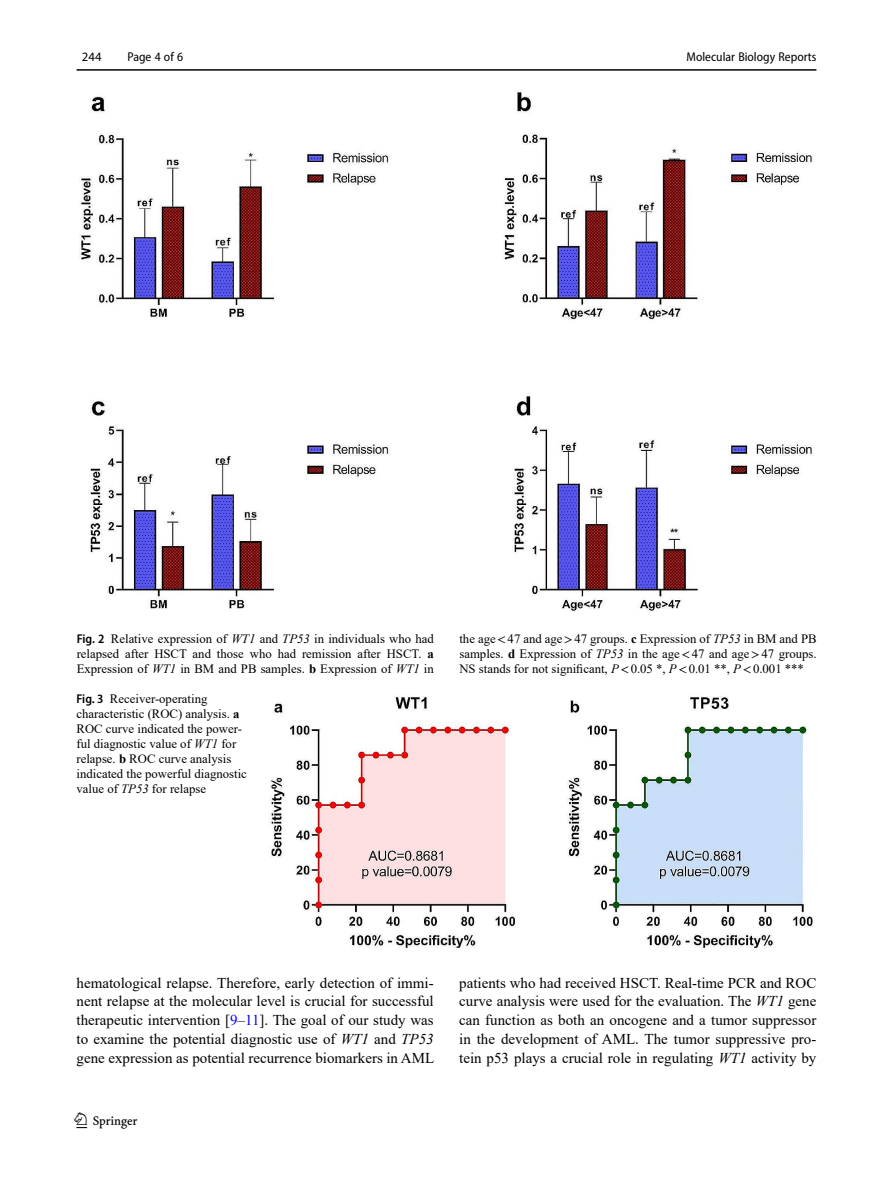
<style>
.page{position:relative;width:893px;height:1187px;background:#fff}
.page>*{position:absolute;margin:0;border:0;box-sizing:border-box;transform-origin:0 0}
.t1{font:22.5px "Springnew";color:#000}
.Body_Text{font:15px/18.8px "Times New Roman";color:#000;text-align:justify}
.Figure_Caption{font:12.75px/15px "Times New Roman";color:#000;text-align:justify}
.Figure_Caption_Side{font:12.75px/15px "Times New Roman";color:#000}
.t2{font:semi-condensed 12.75px "Myriad Pro";color:#000}
.t3{font:12.75px "Myriad Pro";color:#000}
.s1{font-family:"Myriad Pro";font-weight:600;font-stretch:semi-condensed}
.s2{font-style:italic}
.s3{font-weight:700}
.s4{font-family:"STIX"}
.s5{color:#00f}
</style>
<div class="page">
<hr style="left:77px;top:69px;width:739px;height:2px;background:#000">
<img style="left:270px;top:696px;width:543px;height:252px">
<img style="left:79px;top:90px;width:735px;height:522px">
<p class="t3" style="left:82px;top:48px;width:21px">244</p>
<p class="t2" style="left:127px;top:49px;width:57px">Page 4 of 6</p>
<p class="t2" style="left:687px;top:49px;width:131px">Molecular Biology Reports</p>
<p class="Figure_Caption" style="left:77px;top:630px;width:359px"><span class="s1">Fig. 2</span> Relative expression of <span class="s2">WT1</span> and <span class="s2">TP53</span> in individuals who had relapsed after HSCT and those who had remission after HSCT. <span class="s3">a </span>Expression of <span class="s2">WT1</span> in BM and PB samples. <span class="s3">b</span> Expression of <span class="s2">WT1</span> in</p>
<p class="Figure_Caption" style="left:459px;top:630px;width:359px">the age<span class="s4">&lt;</span>47 and age<span class="s4">&gt;</span>47 groups. <span class="s3">c</span> Expression of <span class="s2">TP53</span> in BM and PB samples. <span class="s3">d</span> Expression of <span class="s2">TP53</span> in the age<span class="s4">&lt;</span>47 and age<span class="s4">&gt;</span>47 groups.<br>NS stands for not significant, <span class="s2">P</span><span class="s4">&lt;</span>0.05 *, <span class="s2">P</span><span class="s4">&lt;</span>0.01 **, <span class="s2">P</span><span class="s4">&lt;</span>0.001 ***</p>
<p class="Figure_Caption_Side" style="left:77px;top:691px;width:172px"><span class="s1">Fig. 3</span> Receiver-operating characteristic (ROC) analysis. <span class="s3">a<br></span>ROC curve indicated the power&shy;ful diagnostic value of <span class="s2">WT1</span> for relapse. <span class="s3">b</span> ROC curve analysis indicated the powerful diagnostic value of <span class="s2">TP53</span> for relapse</p>
<p class="Body_Text" style="left:77px;top:972px;width:359px">hematological relapse. Therefore, early detection of immi&shy;nent relapse at the molecular level is crucial for successful therapeutic intervention [<span class="s5">9</span>–<span class="s5">11</span>]. The goal of our study was to examine the potential diagnostic use of <span class="s2">WT1</span> and <span class="s2">TP53 </span>gene expression as potential recurrence biomarkers in AML</p>
<h1 class="t1" style="left:77px;top:1107px;width:63px">1 3</h1>
<p class="Body_Text" style="left:459px;top:972px;width:359px">patients who had received HSCT. Real-time PCR and ROC curve analysis were used for the evaluation. The <span class="s2">WT1</span> gene can function as both an oncogene and a tumor suppressor in the development of AML. The tumor suppressive pro&shy;tein p53 plays a crucial role in regulating <span class="s2">WT1</span> activity by</p>
</div>
